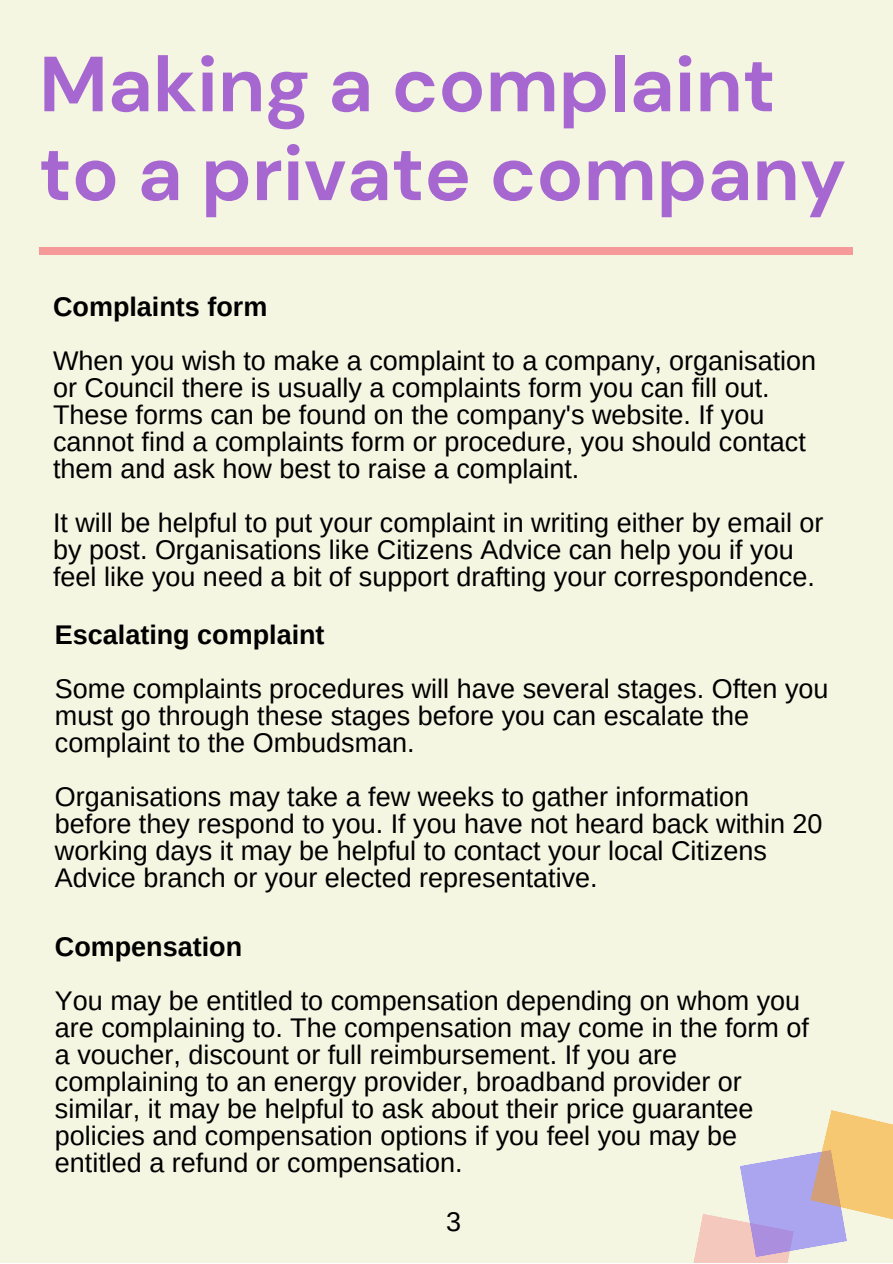
<style>
.page{position:relative;width:893px;height:1264px;background:#fff}
.page>*{position:absolute;margin:0;border:0;box-sizing:border-box;transform-origin:0 0}
.t1{font:700 77.85px/88.8px "DM Sans";color:#a767d1}
.t2{font:27px/27px "Arimo";color:#000}
.t3{font:700 27px "Arimo";color:#000}
</style>
<div class="page">
<div style="left:0;top:0;width:892px;height:1262px;background:#f4f6e2"></div>
<div style="left:39px;top:247px;width:814px;height:7px;background:#f69999"></div>
<svg style="left:694px;top:1110px;width:198px;height:152px"></svg>
<p class="t1" style="left:39px;top:40px;width:808px">Making a complaint to a private company</p>
<p class="t3" style="left:53px;top:291px;width:216px">Complaints form</p>
<p class="t2" style="left:53px;top:347px;width:764px">When you wish to make a complaint to a company, organisation or Council there is usually a complaints form you can fill out.<br>These forms can be found on the company's website. If you cannot find a complaints form or procedure, you should contact them and ask how best to raise a complaint.</p>
<p class="t2" style="left:53px;top:509px;width:772px">It will be helpful to put your complaint in writing either by email or by post. Organisations like Citizens Advice can help you if you feel like you need a bit of support drafting your correspondence.</p>
<p class="t3" style="left:55px;top:619px;width:271px">Escalating complaint</p>
<p class="t2" style="left:55px;top:675px;width:775px">Some complaints procedures will have several stages. Often you must go through these stages before you can escalate the complaint to the Ombudsman.</p>
<p class="t2" style="left:55px;top:782px;width:769px">Organisations may take a few weeks to gather information before they respond to you. If you have not heard back within 20 working days it may be helpful to contact your local Citizens Advice branch or your elected representative.</p>
<p class="t3" style="left:55px;top:931px;width:189px">Compensation</p>
<p class="t2" style="left:55px;top:987px;width:755px">You may be entitled to compensation depending on whom you are complaining to. The compensation may come in the form of a voucher, discount or full reimbursement. If you are complaining to an energy provider, broadband provider or similar, it may be helpful to ask about their price guarantee policies and compensation options if you feel you may be entitled a refund or compensation.</p>
<p class="t2" style="left:446px;top:1208px;width:16px">3</p>
</div>
